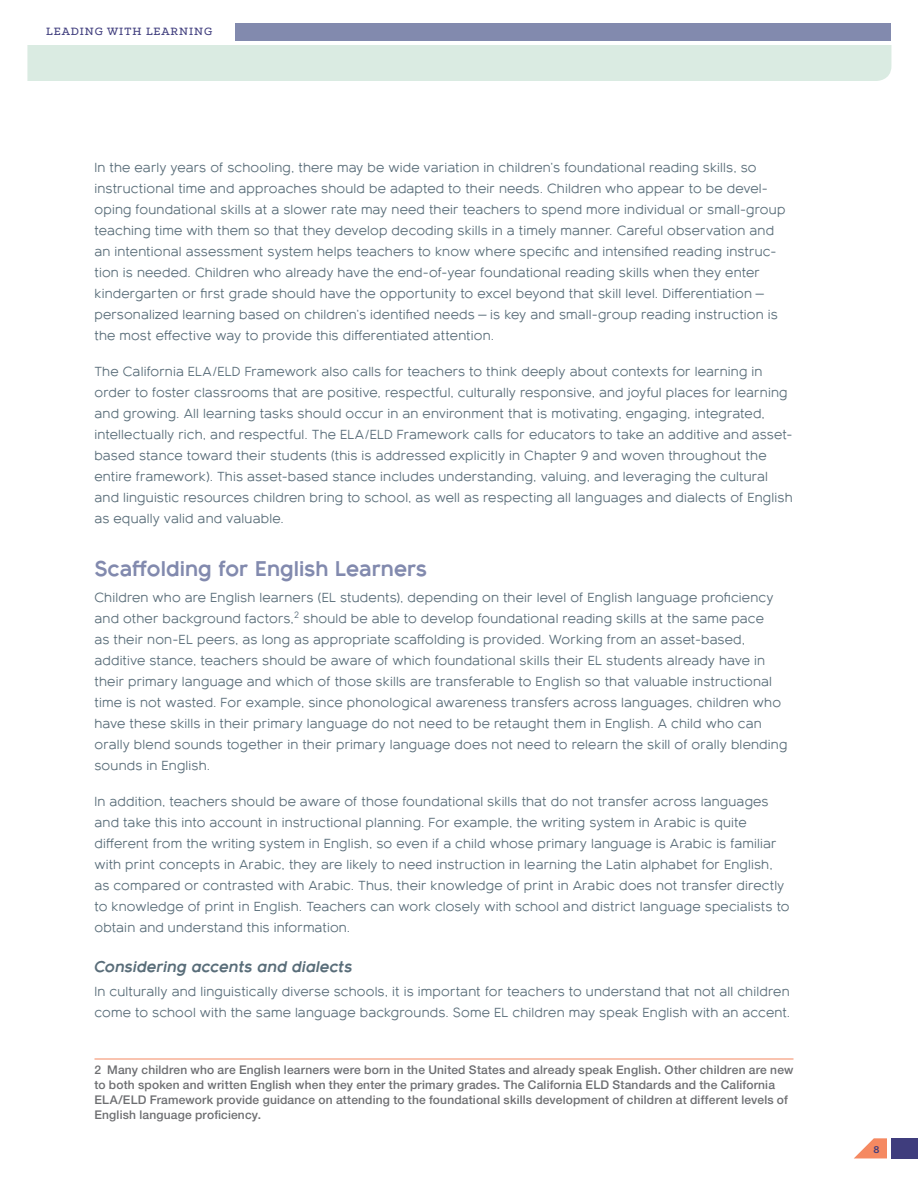
<style>
.page{position:relative;width:918px;height:1188px;background:#fff}
.page>*{position:absolute;margin:0;border:0;box-sizing:border-box;transform-origin:0 0}
.t1{font:700 20.7px "Bambino New";color:#828aae}
.t2{font:italic 700 15px "Bambino New";letter-spacing:.005em;color:#596d79}
.Body{font:12.75px/21px "Bambino New";letter-spacing:.015em;color:#596d79}
.Footnotes{font:500 12px/15px "Helvetica Neue";letter-spacing:.015em;color:#6d6e71}
.t3{font:500 12px "Klinic Slab";letter-spacing:.08em;color:#3f3d7d}
.t4{font:700 11.25px "Klinic Slab";color:#3f3d7d}
</style>
<div class="page">
<div style="left:27px;top:45px;width:864px;height:36px;background:#daebe2"></div>
<div style="left:236px;top:23px;width:655px;height:17px;background:#828aae"></div>
<svg style="left:854px;top:1138px;width:33px;height:20px"></svg>
<div style="left:891px;top:1138px;width:27px;height:20px;background:#3f3d7d"></div>
<hr style="left:94px;top:1059px;width:700px;height:1px;background:#f58961">
<p class="t3" style="left:46px;top:23px;width:168px">LEADING WITH LEARNING</p>
<p class="Body" style="left:94px;top:155px;width:692px">In the early years of schooling, there may be wide variation in children’s foundational reading skills, so instructional time and approaches should be adapted to their needs. Children who appear to be devel&shy;oping foundational skills at a slower rate may need their teachers to spend more individual or small-group teaching time with them so that they develop decoding skills in a timely manner. Careful observation and an intentional assessment system helps teachers to know where specific and intensified reading instruc&shy;tion is needed. Children who already have the end-of-year foundational reading skills when they enter kindergarten or first grade should have the opportunity to excel beyond that skill level. Differentiation — personalized learning based on children’s identified needs — is key and small-group reading instruction is the most effective way to provide this differentiated attention.</p>
<p class="Body" style="left:94px;top:359px;width:700px">The California ELA/ELD Framework also calls for teachers to think deeply about contexts for learning in order to foster classrooms that are positive, respectful, culturally responsive, and joyful places for learning and growing. All learning tasks should occur in an environment that is motivating, engaging, integrated, intellectually rich, and respectful. The ELA/ELD Framework calls for educators to take an additive and asset&shy;based stance toward their students (this is addressed explicitly in Chapter 9 and woven throughout the entire framework). This asset-based stance includes understanding, valuing, and leveraging the cultural and linguistic resources children bring to school, as well as respecting all languages and dialects of English as equally valid and valuable.</p>
<h2 class="t1" style="left:94px;top:550px;width:334px">Scaffolding for English Learners</h2>
<p class="Body" style="left:94px;top:585px;width:694px">Children who are English learners (EL students), depending on their level of English language proficiency and other background factors,<sup>2</sup> should be able to develop foundational reading skills at the same pace<br>as their non-EL peers, as long as appropriate scaffolding is provided. Working from an asset-based, additive stance, teachers should be aware of which foundational skills their EL students already have in their primary language and which of those skills are transferable to English so that valuable instructional time is not wasted. For example, since phonological awareness transfers across languages, children who have these skills in their primary language do not need to be retaught them in English. A child who can orally blend sounds together in their primary language does not need to relearn the skill of orally blending sounds in English.</p>
<p class="Body" style="left:94px;top:789px;width:697px">In addition, teachers should be aware of those foundational skills that do not transfer across languages and take this into account in instructional planning. For example, the writing system in Arabic is quite different from the writing system in English, so even if a child whose primary language is Arabic is familiar with print concepts in Arabic, they are likely to need instruction in learning the Latin alphabet for English, as compared or contrasted with Arabic. Thus, their knowledge of print in Arabic does not transfer directly to knowledge of print in English. Teachers can work closely with school and district language specialists to obtain and understand this information.</p>
<h3 class="t2" style="left:94px;top:953px;width:260px">Considering accents and dialects</h3>
<p class="Body" style="left:94px;top:980px;width:697px">In culturally and linguistically diverse schools, it is important for teachers to understand that not all children come to school with the same language backgrounds. Some EL children may speak English with an accent.</p>
<p class="Footnotes" style="left:94px;top:1062px;width:700px">2 Many children who are English learners were born in the United States and already speak English. Other children are new to both spoken and written English when they enter the primary grades. The California ELD Standards and the California ELA/ELD Framework provide guidance on attending to the foundational skills development of children at different levels of English language proficiency.</p>
<p class="t4" style="left:874px;top:1142px;width:8px">8</p>
</div>
